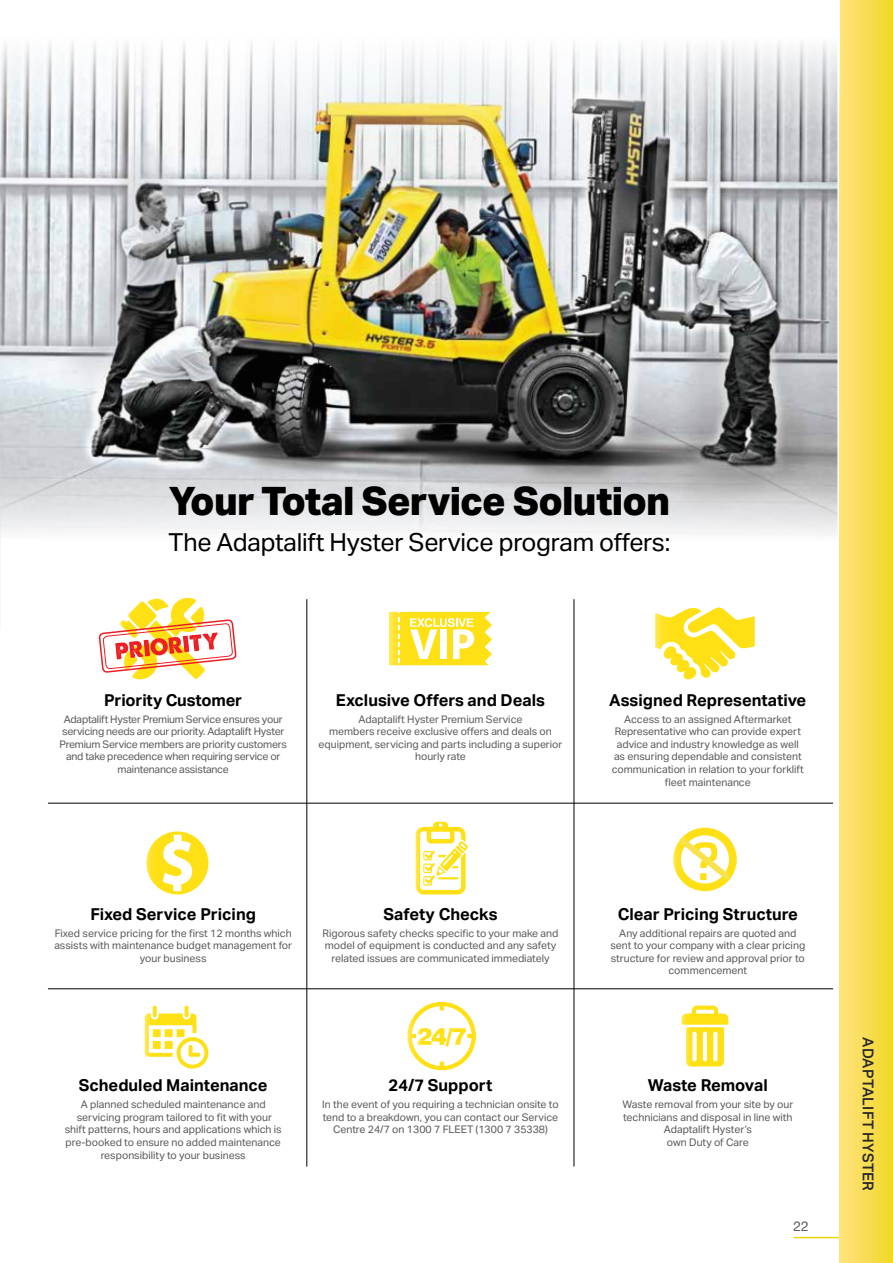
<style>
.page{position:relative;width:893px;height:1263px;background:#fff}
.page>*{position:absolute;margin:0;border:0;box-sizing:border-box;transform-origin:0 0}
.t1{font:800 39.3px "Aktiv Grotesk";letter-spacing:-.02em;color:#000}
.t2{font:24.9px "Aktiv Grotesk";letter-spacing:-.01em;color:#000}
.t3{font:700 16.5px "Aktiv Grotesk";color:#000}
.t4{font:500 15px "Aktiv Grotesk";letter-spacing:.015em;color:#292829}
.t5{font:13.5px "Helvetica Neue LT Std";color:#58595b}
.t6{font:10.5px/12.6px "Aktiv Grotesk";color:#58595b;text-align:center}
.t7{font:10.5px/12.6px "Aktiv Grotesk";letter-spacing:-.02em;color:#58595b;text-align:center}
</style>
<div class="page">
<div style="left:839px;top:0;width:54px;height:1263px;background:linear-gradient(to right,#ffe380,#f1d827)"></div>
<img style="left:0;top:160px;width:837px;height:280px">
<svg style="left:0;top:440px;width:837px;height:99px"></svg>
<svg style="left:0;top:0;width:840px;height:160px"></svg>
<svg style="left:682px;top:1005px;width:46px;height:61px"></svg>
<svg style="left:389px;top:612px;width:103px;height:53px"></svg>
<svg style="left:99px;top:598px;width:137px;height:82px"></svg>
<svg style="left:145px;top:1005px;width:63px;height:63px"></svg>
<svg style="left:407px;top:1002px;width:69px;height:68px"></svg>
<svg style="left:146px;top:831px;width:62px;height:63px"></svg>
<svg style="left:416px;top:822px;width:52px;height:72px"></svg>
<svg style="left:673px;top:828px;width:64px;height:63px"></svg>
<svg style="left:655px;top:607px;width:100px;height:73px"></svg>
<hr style="left:307px;top:599px;width:1px;height:567px;background:#000">
<hr style="left:574px;top:599px;width:1px;height:567px;background:#000">
<hr style="left:48px;top:988px;width:785px;height:1px;background:#000">
<hr style="left:48px;top:803px;width:785px;height:1px;background:#000">
<hr style="left:794px;top:1237px;width:45px;height:1px;background:#edd600">
<h1 class="t1" style="left:169px;top:476px;width:503px">Your Total Service Solution</h1>
<h2 class="t2" style="left:169px;top:527px;width:503px">The Adaptalift Hyster Service program offers:</h2>
<h3 class="t3" style="left:104px;top:690px;width:139px">Priority Customer</h3>
<p class="t7" style="left:60px;top:712px;width:229px">Adaptalift Hyster Premium Service ensures your servicing needs are our priority. Adaptalift Hyster Premium Service members are priority customers and take precedence when requiring service or maintenance assistance</p>
<h3 class="t3" style="left:336px;top:690px;width:210px">Exclusive Offers and Deals</h3>
<p class="t6" style="left:319px;top:712px;width:245px">Adaptalift Hyster Premium Service<br>members receive exclusive offers and deals on equipment, servicing and parts including a superior hourly rate</p>
<h3 class="t3" style="left:609px;top:690px;width:199px">Assigned Representative</h3>
<p class="t6" style="left:612px;top:712px;width:194px">Access to an assigned Aftermarket Representative who can provide expert advice and industry knowledge as well as ensuring dependable and consistent communication in relation to your forklift fleet maintenance</p>
<h3 class="t3" style="left:90px;top:904px;width:167px">Fixed Service Pricing</h3>
<p class="t6" style="left:54px;top:926px;width:239px">Fixed service pricing for the first 12 months which assists with maintenance budget management for your business</p>
<h3 class="t3" style="left:383px;top:904px;width:116px">Safety Checks</h3>
<p class="t6" style="left:322px;top:926px;width:237px">Rigorous safety checks specific to your make and model of equipment is conducted and any safety related issues are communicated immediately</p>
<h3 class="t3" style="left:79px;top:1075px;width:190px">Scheduled Maintenance</h3>
<p class="t6" style="left:65px;top:1098px;width:219px">A planned scheduled maintenance and servicing program tailored to fit with your shift patterns, hours and applications which is pre-booked to ensure no added maintenance responsibility to your business</p>
<h3 class="t3" style="left:389px;top:1075px;width:105px">24/7 Support</h3>
<p class="t6" style="left:322px;top:1098px;width:238px">In the event of you requiring a technician onsite to tend to a breakdown, you can contact our Service<br>Centre 24/7 on 1300 7 FLEET (1300 7 35338)</p>
<h3 class="t3" style="left:618px;top:904px;width:182px">Clear Pricing Structure</h3>
<p class="t6" style="left:610px;top:926px;width:196px">Any additional repairs are quoted and sent to your company with a clear pricing structure for review and approval prior to commencement</p>
<h3 class="t3" style="left:648px;top:1075px;width:121px">Waste Removal</h3>
<p class="t6" style="left:622px;top:1098px;width:172px">Waste removal from your site by our technicians and disposal in line with<br>Adaptalift Hyster’s<br>own Duty of Care</p>
<p class="t5" style="left:794px;top:1218px;width:17px">22</p>
<h3 class="t4" style="left:877px;top:1037px;width:155px;rotate:90deg">ADAPTALIFT HYSTER</h3>
</div>
